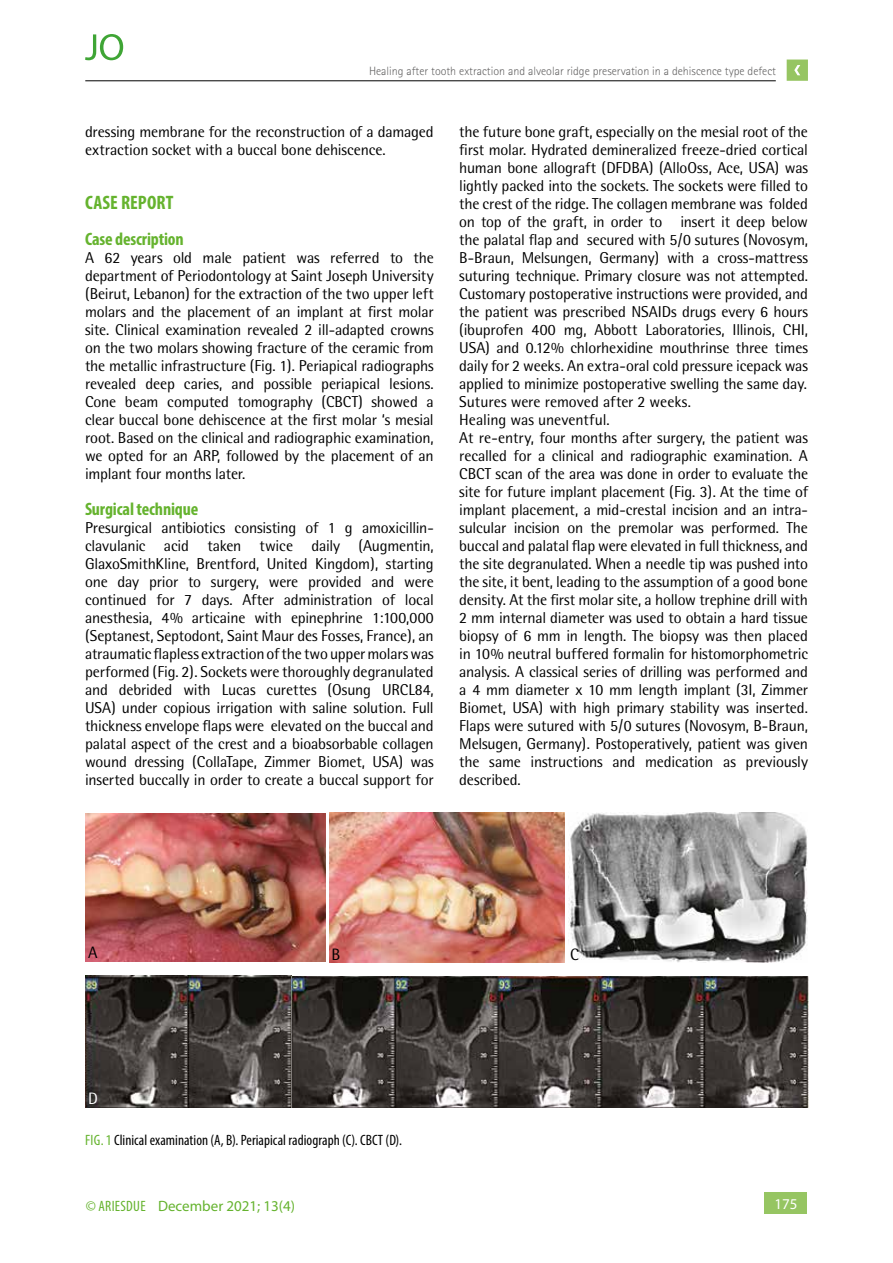
<style>
.page{position:relative;width:893px;height:1263px;background:#fff}
.page>*{position:absolute;margin:0;border:0;box-sizing:border-box;transform-origin:0 0}
.t1{font:700 condensed 19.5px "Myriad Pro";letter-spacing:.005em;color:#65b32e}
.t2{font:700 condensed 18px "Myriad Pro";letter-spacing:-.01em;color:#65b32e}
.t3{font:16.5px "Rotis Semi Sans";color:#000}
.t4{font:16.5px "Rotis Semi Sans";color:#fff}
.t5{font:15.75px/18px "Rotis Semi Sans";letter-spacing:-.01em;color:#000}
.t6{font:condensed 15px "Myriad Pro";letter-spacing:.005em;color:#000}
.t7{font:15px "Myriad Pro";color:#65b32e}
.t8{font:15px "Myriad Pro";color:#fff}
.t9{font:300 12px "Rotis Sans Serif";color:#646363}
.s1{color:#65b32e}
.s2{font-stretch:condensed}
</style>
<div class="page">
<div style="left:765px;top:1193px;width:42px;height:21px;background:#96c562"></div>
<svg style="left:787px;top:60px;width:21px;height:21px"></svg>
<hr style="left:85px;top:81px;width:691px;height:1px;background:#000">
<svg style="left:85px;top:34px;width:38px;height:26px"></svg>
<img style="left:85px;top:813px;width:240px;height:148px">
<img style="left:329px;top:813px;width:235px;height:149px">
<img style="left:568px;top:812px;width:240px;height:150px">
<img style="left:85px;top:976px;width:723px;height:131px">
<p class="t9" style="left:369px;top:64px;width:409px">Healing after tooth extraction and alveolar ridge preservation in a dehiscence type defect</p>
<p class="t5" style="left:85px;top:123px;width:350px">dressing membrane for the reconstruction of a damaged extraction socket with a buccal bone dehiscence.</p>
<p class="t1" style="left:85px;top:190px;width:90px">CASE REPORT</p>
<p class="t2" style="left:85px;top:228px;width:100px">Case description</p>
<p class="t5" style="left:85px;top:249px;width:350px;text-align:justify">A 62 years old male patient was referred to the department of Periodontology at Saint Joseph University (Beirut, Lebanon) for the extraction of the two upper left molars and the placement of an implant at first molar site. Clinical examination revealed 2 ill-adapted crowns on the two molars showing fracture of the ceramic from the metallic infrastructure (Fig. 1). Periapical radiographs revealed deep caries, and possible periapical lesions.<br>Cone beam computed tomography (CBCT) showed a clear buccal bone dehiscence at the first molar ‘s mesial root. Based on the clinical and radiographic examination, we opted for an ARP, followed by the placement of an implant four months later.</p>
<p class="t2" style="left:85px;top:498px;width:115px">Surgical technique</p>
<p class="t5" style="left:85px;top:519px;width:350px;text-align:justify">Presurgical antibiotics consisting of 1 g amoxicillin&shy;clavulanic acid taken twice daily (Augmentin, GlaxoSmithKline, Brentford, United Kingdom), starting one day prior to surgery, were provided and were continued for 7 days. After administration of local anesthesia, 4% articaine with epinephrine 1:100,000 (Septanest, Septodont, Saint Maur des Fosses, France), an atraumatic flapless extraction of the two upper molars was performed (Fig. 2). Sockets were thoroughly degranulated and debrided with Lucas curettes (Osung URCL84, USA) under copious irrigation with saline solution. Full thickness envelope flaps were elevated on the buccal and palatal aspect of the crest and a bioabsorbable collagen wound dressing (CollaTape, Zimmer Biomet, USA) was inserted buccally in order to create a buccal support for</p>
<p class="t5" style="left:459px;top:123px;width:350px">the future bone graft, especially on the mesial root of the first molar. Hydrated demineralized freeze-dried cortical human bone allograft (DFDBA) (AlloOss, Ace, USA) was lightly packed into the sockets. The sockets were filled to the crest of the ridge. The collagen membrane was folded on top of the graft, in order to insert it deep below the palatal flap and secured with 5/0 sutures (Novosym, B-Braun, Melsungen, Germany) with a cross-mattress suturing technique. Primary closure was not attempted.<br>Customary postoperative instructions were provided, and the patient was prescribed NSAIDs drugs every 6 hours (ibuprofen 400 mg, Abbott Laboratories, Illinois, CHI, USA) and 0.12% chlorhexidine mouthrinse three times daily for 2 weeks. An extra-oral cold pressure icepack was applied to minimize postoperative swelling the same day.<br>Sutures were removed after 2 weeks.<br>Healing was uneventful.<br>At re-entry, four months after surgery, the patient was recalled for a clinical and radiographic examination. A CBCT scan of the area was done in order to evaluate the site for future implant placement (Fig. 3). At the time of implant placement, a mid-crestal incision and an intra&shy;sulcular incision on the premolar was performed. The buccal and palatal flap were elevated in full thickness, and the site degranulated. When a needle tip was pushed into the site, it bent, leading to the assumption of a good bone density. At the first molar site, a hollow trephine drill with 2 mm internal diameter was used to obtain a hard tissue biopsy of 6 mm in length. The biopsy was then placed in 10% neutral buffered formalin for histomorphometric analysis. A classical series of drilling was performed and a 4 mm diameter x 10 mm length implant (3I, Zimmer Biomet, USA) with high primary stability was inserted.<br>Flaps were sutured with 5/0 sutures (Novosym, B-Braun, Melsugen, Germany). Postoperatively, patient was given the same instructions and medication as previously described.</p>
<p class="t3" style="left:88px;top:942px;width:11px">A</p>
<p class="t3" style="left:331px;top:945px;width:10px">B</p>
<p class="t3" style="left:570px;top:945px;width:10px">C</p>
<p class="t4" style="left:88px;top:1089px;width:11px">D</p>
<p class="t6" style="left:85px;top:1131px;width:318px"><span class="s1">FIG. 1</span> Clinical examination (A, B). Periapical radiograph (C). CBCT (D).</p>
<p class="t7" style="left:86px;top:1196px;width:211px"><span class="s2">© ARIESDUE</span> December 2021; 13(4)</p>
<p class="t8" style="left:774px;top:1195px;width:25px">175</p>
</div>
